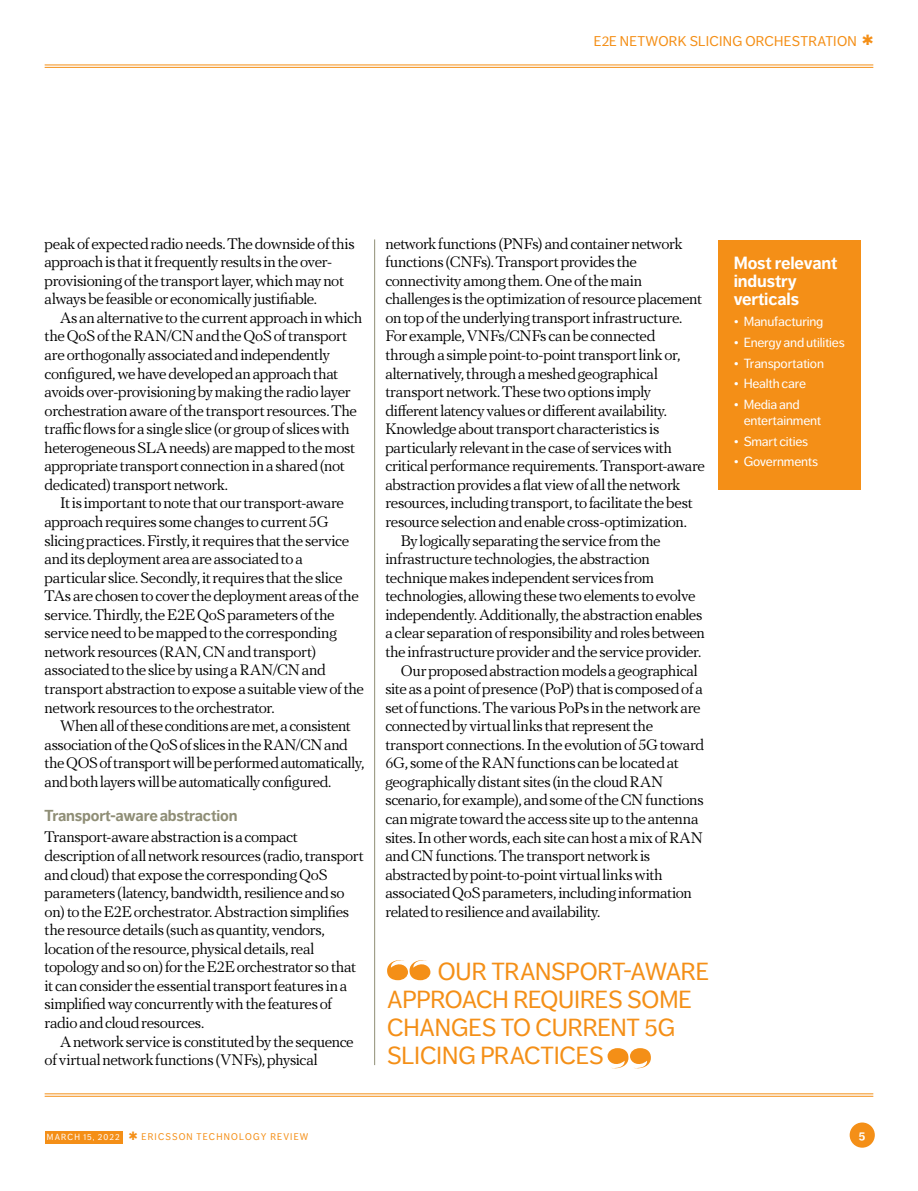
<style>
.page{position:relative;width:918px;height:1191px;background:#fff}
.page>*{position:absolute;margin:0;border:0;box-sizing:border-box;transform-origin:0 0}
.t1{font:24.5px/28px "Dagny OT";letter-spacing:-.01em;color:#f48f17}
.t2{font:700 17.5px/18px "Dagny OT";letter-spacing:-.01em;color:#fff}
.t3{font:15.75px/18.6px "PF Regal Text Pro Regular A";letter-spacing:-.015em;color:#000}
.t4{font:700 15.75px "Dagny OT";letter-spacing:-.015em;color:#8f8e76}
.t5{font:14px "Dagny OT";letter-spacing:.015em;color:#f48f17}
.t6{font:13.12px/15.8px "Dagny OT";letter-spacing:-.015em;color:#fff}
.t7{font:700 11.9px "Dagny OT";color:#fff;scale:.96 1}
.t8{font:9.62px "Dagny OT";letter-spacing:.12em;color:#f48f17;scale:.96 1}
.s1{font-size:8.75px;color:#fff}
</style>
<div class="page">
<hr style="left:374px;top:239px;width:1px;height:826px;background:#8f8e76">
<svg style="left:387px;top:960px;width:43px;height:20px"></svg>
<svg style="left:607px;top:1048px;width:44px;height:21px"></svg>
<div style="left:45px;top:1130px;width:77px;height:13px;background:#f48f17"></div>
<div style="left:849px;top:1122px;width:26px;height:25px;background:#f48f17;border-radius:50%"></div>
<hr style="left:45px;top:64px;width:828px;height:1px;background:#f48f17">
<hr style="left:45px;top:67px;width:828px;height:1px;background:#f48f17">
<hr style="left:45px;top:1093px;width:828px;height:1px;background:#f48f17">
<hr style="left:45px;top:1095px;width:828px;height:1px;background:#f48f17">
<div style="left:719px;top:240px;width:142px;height:250px;background:#f48f17"></div>
<p class="t5" style="left:594px;top:33px;width:281px">E2E NETWORK SLICING ORCHESTRATION ✱</p>
<p class="t3" style="left:45px;top:234px;width:312px">peak of expected radio needs. The downside of this approach is that it frequently results in the over&shy;provisioning of the transport layer, which may not always be feasible or economically justifiable.</p>
<p class="t3" style="left:45px;top:308px;width:319px;text-indent:15px">As an alternative to the current approach in which the QoS of the RAN/CN and the QoS of transport are orthogonally associated and independently configured, we have developed an approach that avoids over-provisioning by making the radio layer orchestration aware of the transport resources. The traffic flows for a single slice (or group of slices with heterogeneous SLA needs) are mapped to the most appropriate transport connection in a shared (not dedicated) transport network.</p>
<p class="t3" style="left:45px;top:494px;width:321px;text-indent:15px">It is important to note that our transport-aware approach requires some changes to current 5G slicing practices. Firstly, it requires that the service and its deployment area are associated to a particular slice. Secondly, it requires that the slice TAs are chosen to cover the deployment areas of the service. Thirdly, the E2E QoS parameters of the service need to be mapped to the corresponding network resources (RAN, CN and transport) associated to the slice by using a RAN/CN and transport abstraction to expose a suitable view of the network resources to the orchestrator.</p>
<p class="t3" style="left:45px;top:716px;width:321px;text-indent:15px">When all of these conditions are met, a consistent association of the QoS of slices in the RAN/CN and the QOS of transport will be performed automatically, and both layers will be automatically configured.</p>
<p class="t4" style="left:45px;top:806px;width:194px">Transport-aware abstraction</p>
<p class="t3" style="left:45px;top:828px;width:321px">Transport-aware abstraction is a compact description of all network resources (radio, transport and cloud) that expose the corresponding QoS parameters (latency, bandwidth, resilience and so on) to the E2E orchestrator. Abstraction simplifies the resource details (such as quantity, vendors, location of the resource, physical details, real topology and so on) for the E2E orchestrator so that it can consider the essential transport features in a simplified way concurrently with the features of radio and cloud resources.</p>
<p class="t3" style="left:45px;top:1032px;width:310px;text-indent:15px">A network service is constituted by the sequence of virtual network functions (VNFs), physical</p>
<p class="t3" style="left:385px;top:234px;width:298px">network functions (PNFs) and container network</p>
<p class="t3" style="left:385px;top:253px;width:253px">functions (CNFs). Transport provides the</p>
<p class="t3" style="left:385px;top:271px;width:258px">connectivity among them. One of the main</p>
<p class="t3" style="left:385px;top:290px;width:318px">challenges is the optimization of resource placement</p>
<p class="t3" style="left:385px;top:308px;width:298px">on top of the underlying transport infrastructure.</p>
<p class="t3" style="left:385px;top:327px;width:271px">For example, VNFs/CNFs can be connected</p>
<p class="t3" style="left:385px;top:345px;width:296px">through a simple point-to-point transport link or,</p>
<p class="t3" style="left:385px;top:364px;width:274px">alternatively, through a meshed geographical</p>
<p class="t3" style="left:385px;top:383px;width:267px">transport network. These two options imply</p>
<p class="t3" style="left:385px;top:401px;width:283px">different latency values or different availability.</p>
<p class="t3" style="left:385px;top:420px;width:275px">Knowledge about transport characteristics is</p>
<p class="t3" style="left:385px;top:438px;width:288px">particularly relevant in the case of services with</p>
<p class="t3" style="left:385px;top:457px;width:321px">critical performance requirements. Transport-aware</p>
<p class="t3" style="left:385px;top:475px;width:296px">abstraction provides a flat view of all the network</p>
<p class="t3" style="left:385px;top:494px;width:309px">resources, including transport, to facilitate the best</p>
<p class="t3" style="left:385px;top:512px;width:303px">resource selection and enable cross-optimization.</p>
<p class="t3" style="left:401px;top:531px;width:261px">By logically separating the service from the</p>
<p class="t3" style="left:385px;top:550px;width:266px">infrastructure technologies, the abstraction</p>
<p class="t3" style="left:385px;top:568px;width:270px">technique makes independent services from</p>
<p class="t3" style="left:385px;top:587px;width:312px">technologies, allowing these two elements to evolve</p>
<p class="t3" style="left:385px;top:605px;width:318px">independently. Additionally, the abstraction enables</p>
<p class="t3" style="left:385px;top:624px;width:321px">a clear separation of responsibility and roles between</p>
<p class="t3" style="left:385px;top:642px;width:317px">the infrastructure provider and the service provider.</p>
<p class="t3" style="left:401px;top:661px;width:298px">Our proposed abstraction models a geographical</p>
<p class="t3" style="left:385px;top:679px;width:319px">site as a point of presence (PoP) that is composed of a</p>
<p class="t3" style="left:385px;top:698px;width:317px">set of functions. The various PoPs in the network are</p>
<p class="t3" style="left:385px;top:717px;width:269px">connected by virtual links that represent the</p>
<p class="t3" style="left:385px;top:735px;width:320px">transport connections. In the evolution of 5G toward</p>
<p class="t3" style="left:385px;top:754px;width:295px">6G, some of the RAN functions can be located at</p>
<p class="t3" style="left:385px;top:772px;width:279px">geographically distant sites (in the cloud RAN</p>
<p class="t3" style="left:385px;top:791px;width:320px">scenario, for example), and some of the CN functions</p>
<p class="t3" style="left:385px;top:809px;width:314px">can migrate toward the access site up to the antenna</p>
<p class="t3" style="left:385px;top:828px;width:319px">sites. In other words, each site can host a mix of RAN</p>
<p class="t3" style="left:385px;top:846px;width:266px">and CN functions. The transport network is</p>
<p class="t3" style="left:385px;top:865px;width:279px">abstracted by point-to-point virtual links with</p>
<p class="t3" style="left:385px;top:884px;width:308px">associated QoS parameters, including information</p>
<p class="t3" style="left:385px;top:902px;width:217px">related to resilience and availability.</p>
<h1 class="t1" style="left:387px;top:958px;width:323px;text-indent:51px">OUR TRANSPORT-AWARE<br>APPROACH REQUIRES SOME<br>CHANGES TO CURRENT 5G<br>SLICING PRACTICES</h1>
<p class="t2" style="left:734px;top:254px;width:105px">Most relevant industry verticals</p>
<p class="t6" style="left:734px;top:314px;width:91px">• Manufacturing</p>
<p class="t6" style="left:734px;top:334px;width:112px">• Energy and utilities</p>
<p class="t6" style="left:734px;top:355px;width:92px">• Transportation</p>
<p class="t6" style="left:734px;top:376px;width:74px">• Health care</p>
<p class="t6" style="left:743px;top:397px;width:79px;text-indent:-10px">• Media and entertainment</p>
<p class="t6" style="left:734px;top:433px;width:76px">• Smart cities</p>
<p class="t6" style="left:734px;top:454px;width:86px">• Governments</p>
<p class="t8" style="left:47px;top:1131px;width:274px"><span class="s1">MARCH 15, 2022</span> ✱ ERICSSON TECHNOLOGY REVIEW</p>
<p class="t7" style="left:858px;top:1127px;width:8px">5</p>
</div>
